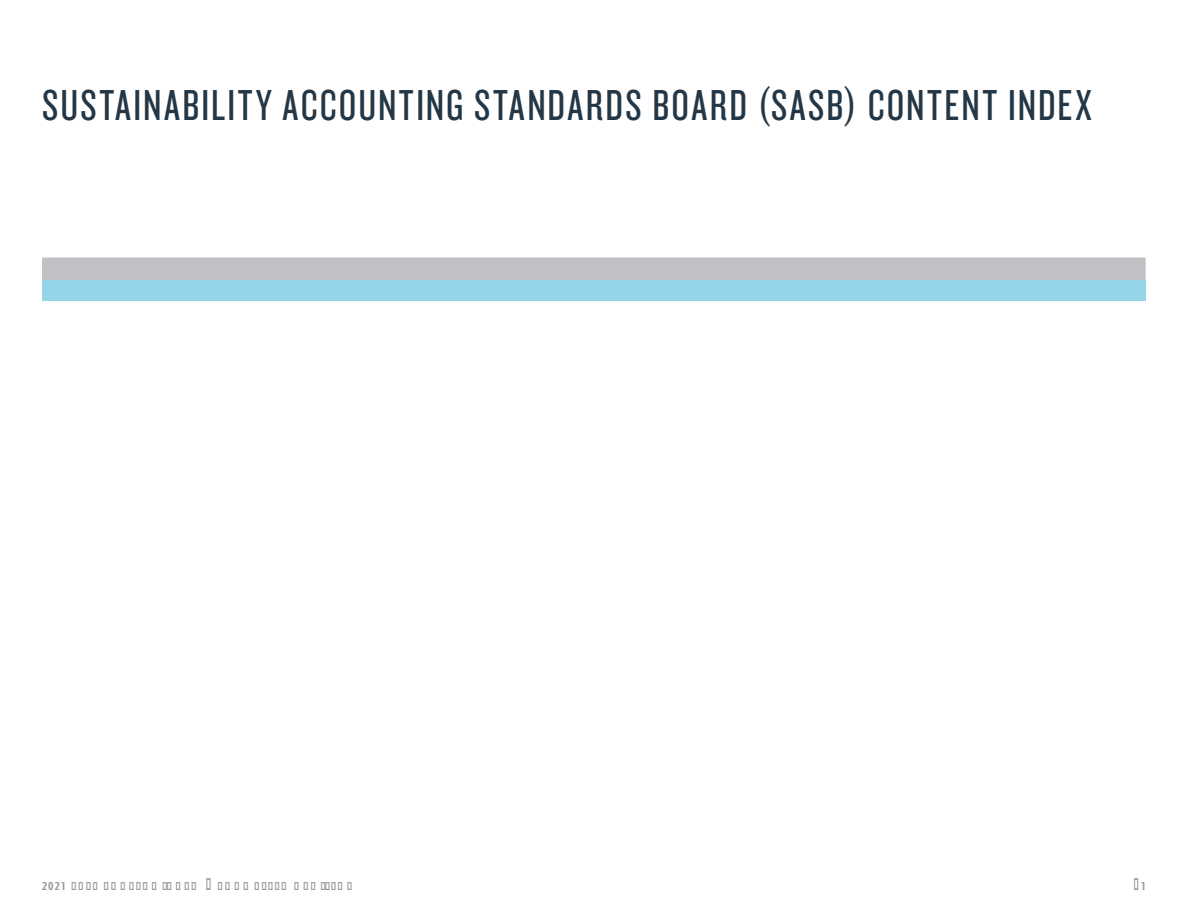
<style>
.page{position:relative;width:1188px;height:918px;background:#fff}
.page>*{position:absolute;margin:0;border:0;box-sizing:border-box;transform-origin:0 0}
.t1{font:45px "Knockout 28 Junior Feathrwt";letter-spacing:.05em;color:#243746}
.t2{font:700 condensed 18px "Scala Sans Offc";color:#9a979a;scale:.67 1}
.t3{font:700 condensed 12px "Scala Sans Offc";letter-spacing:.115em;color:#9a979a}
.s1{font-size:18px}
.s2{font-size:12px}
</style>
<div class="page">
<div style="left:42px;top:258px;width:1104px;height:23px;background:#c0c0c5"></div>
<div style="left:42px;top:281px;width:1104px;height:20px;background:#95d4e9"></div>
<p class="t1" style="left:42px;top:77px;width:1051px">SUSTAINABILITY ACCOUNTING STANDARDS BOARD (SASB) CONTENT INDEX</p>
<p class="t3" style="left:42px;top:879px;width:314px">2021 SASB CONTENT INDEX <span class="s1">|</span> BOOZ ALLEN HAMILTON</p>
<p class="t2" style="left:1133px;top:874px;width:20px">| <span class="s2">1</span></p>
</div>
